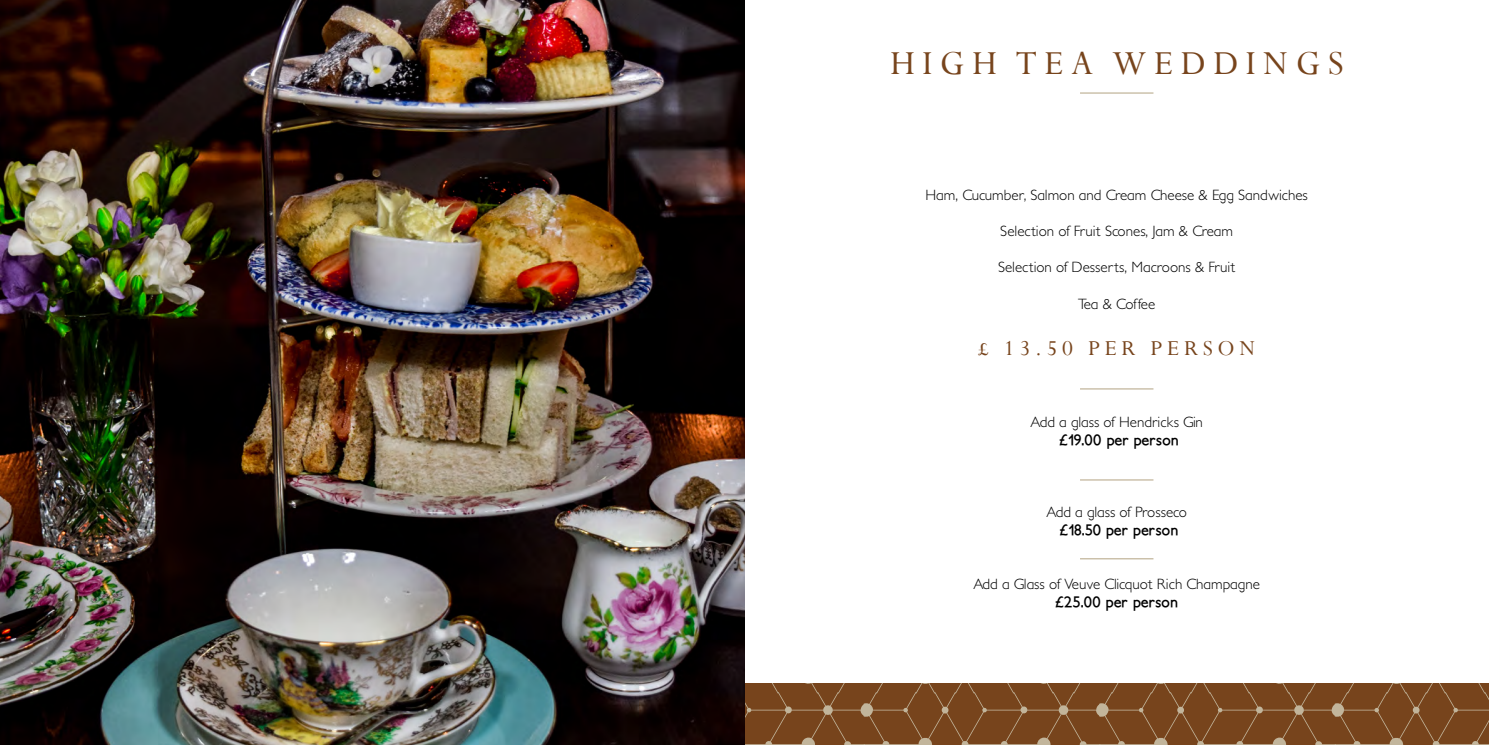
<style>
.page{position:relative;width:1489px;height:745px;background:#fff}
.page>*{position:absolute;margin:0;border:0;box-sizing:border-box;transform-origin:0 0}
.t1{font:37.5px "Perpetua";letter-spacing:.2em;color:#77441c}
.t2{font:23.75px "Perpetua";letter-spacing:.2em;color:#77441c}
.t3{font:300 15px "Petita";color:#000}
.t4{font:700 15px "Petita";color:#000}
.t5{font:300 15px "Petita";letter-spacing:-.02em;color:#000}
</style>
<div class="page">
<hr style="left:1079px;top:92px;width:74px;height:2px;background:#c2b59b">
<hr style="left:1079px;top:388px;width:74px;height:1px;background:#c2b59b">
<hr style="left:1079px;top:479px;width:74px;height:1px;background:#c2b59b">
<svg style="left:744px;top:682px;width:744px;height:62px;background:#7d4e27"></svg>
<img style="left:0;top:0;width:744px;height:744px">
<hr style="left:1079px;top:557px;width:74px;height:2px;background:#c2b59b">
<h1 class="t1" style="left:890px;top:40px;width:455px">HIGH TEA WEDDINGS</h1>
<p class="t3" style="left:925px;top:186px;width:384px">Ham, Cucumber, Salmon and Cream Cheese &amp; Egg Sandwiches</p>
<p class="t3" style="left:1000px;top:222px;width:234px">Selection of Fruit Scones, Jam &amp; Cream</p>
<p class="t3" style="left:997px;top:258px;width:239px">Selection of Desserts, Macroons &amp; Fruit</p>
<p class="t5" style="left:1078px;top:294px;width:79px">Tea &amp; Coffee</p>
<h2 class="t2" style="left:977px;top:333px;width:279px">£ 13.50 PER PERSON</h2>
<p class="t3" style="left:1030px;top:413px;width:174px">Add a glass of Hendricks Gin</p>
<p class="t4" style="left:1058px;top:430px;width:121px">£19.00 per person</p>
<p class="t3" style="left:1046px;top:503px;width:142px">Add a glass of Prosseco</p>
<p class="t4" style="left:1059px;top:520px;width:120px">£18.50 per person</p>
<p class="t3" style="left:973px;top:575px;width:288px">Add a Glass of Veuve Clicquot Rich Champagne</p>
<p class="t4" style="left:1055px;top:592px;width:125px">£25.00 per person</p>
</div>
